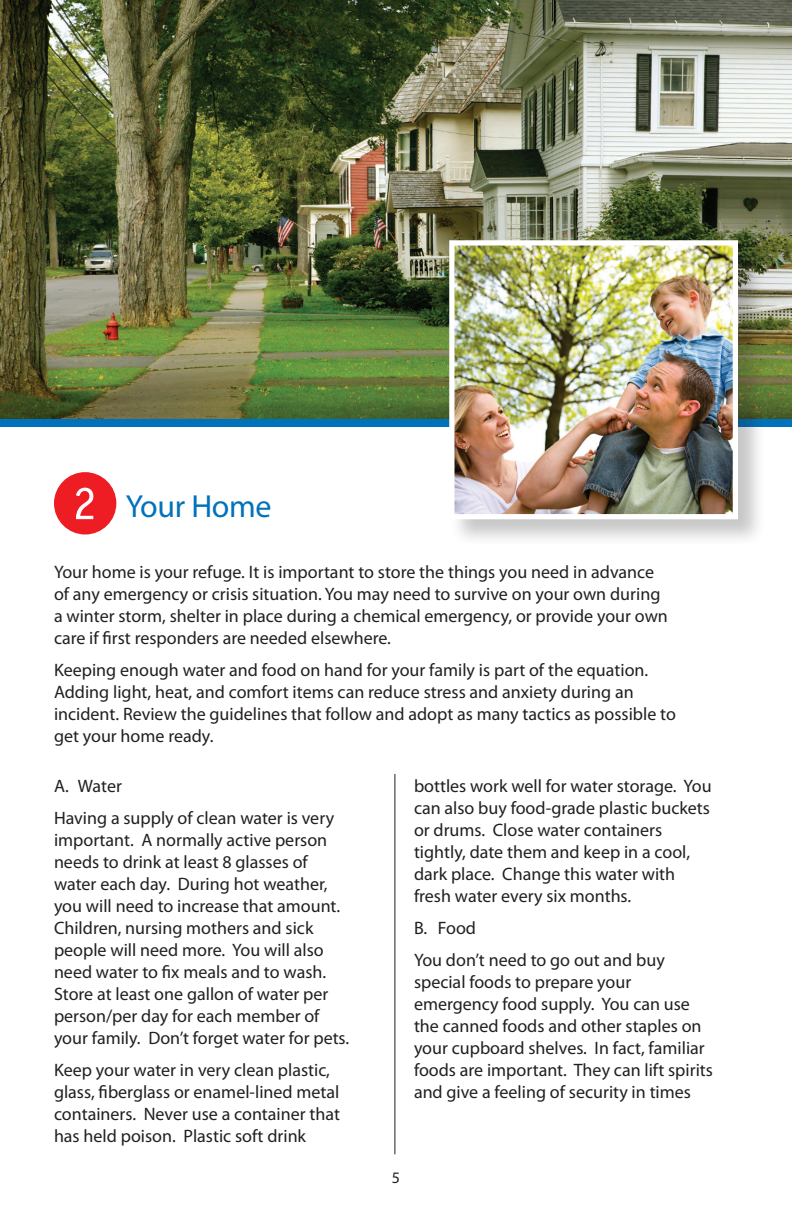
<style>
.page{position:relative;width:792px;height:1224px;background:#fff}
.page>*{position:absolute;margin:0;border:0;box-sizing:border-box;transform-origin:0 0}
.t1{font:32px "Myriad Pro";letter-spacing:-.01em;color:#0072bc}
.t2{font:18px/22px "Myriad Pro";color:#231f20}
.t3{font:16px "Myriad Pro";color:#231f20}
</style>
<div class="page">
<hr style="left:395px;top:774px;width:1px;height:380px;background:#231f20">
<img style="left:0;top:0;width:792px;height:419px">
<div style="left:54px;top:472px;width:62px;height:63px;background:#ee1d23;border-radius:50%"></div>
<svg style="left:76px;top:488px;width:17px;height:31px"></svg>
<div style="left:449px;top:240px;width:316px;height:306px;background:#231f20;opacity:.25"></div>
<img style="left:455px;top:246px;width:277px;height:267px">
<div style="left:449px;top:240px;width:289px;height:279px;border:5px solid #fff"></div>
<p class="t1" style="left:126px;top:486px;width:147px">Your Home</p>
<p class="t2" style="left:54px;top:560px;width:615px">Your home is your refuge. It is important to store the things you need in advance of any emergency or crisis situation. You may need to survive on your own during a winter storm, shelter in place during a chemical emergency, or provide your own care if first responders are needed elsewhere.</p>
<p class="t2" style="left:54px;top:658px;width:623px">Keeping enough water and food on hand for your family is part of the equation.<br>Adding light, heat, and comfort items can reduce stress and anxiety during an incident. Review the guidelines that follow and adopt as many tactics as possible to get your home ready.</p>
<p class="t2" style="left:54px;top:775px;width:69px">A. Water</p>
<p class="t2" style="left:54px;top:807px;width:297px">Having a supply of clean water is very important. A normally active person needs to drink at least 8 glasses of water each day. During hot weather, you will need to increase that amount.<br>Children, nursing mothers and sick people will need more. You will also need water to fix meals and to wash.<br>Store at least one gallon of water per person/per day for each member of your family. Don’t forget water for pets.</p>
<p class="t2" style="left:54px;top:1059px;width:288px">Keep your water in very clean plastic, glass, fiberglass or enamel-lined metal containers. Never use a container that has held poison. Plastic soft drink</p>
<p class="t2" style="left:414px;top:775px;width:299px">bottles work well for water storage. You can also buy food-grade plastic buckets or drums. Close water containers tightly, date them and keep in a cool, dark place. Change this water with fresh water every six months.</p>
<p class="t2" style="left:414px;top:917px;width:64px">B. Food</p>
<p class="t2" style="left:414px;top:949px;width:301px">You don’t need to go out and buy special foods to prepare your emergency food supply. You can use the canned foods and other staples on your cupboard shelves. In fact, familiar foods are important. They can lift spirits and give a feeling of security in times</p>
<p class="t3" style="left:392px;top:1167px;width:10px">5</p>
</div>
